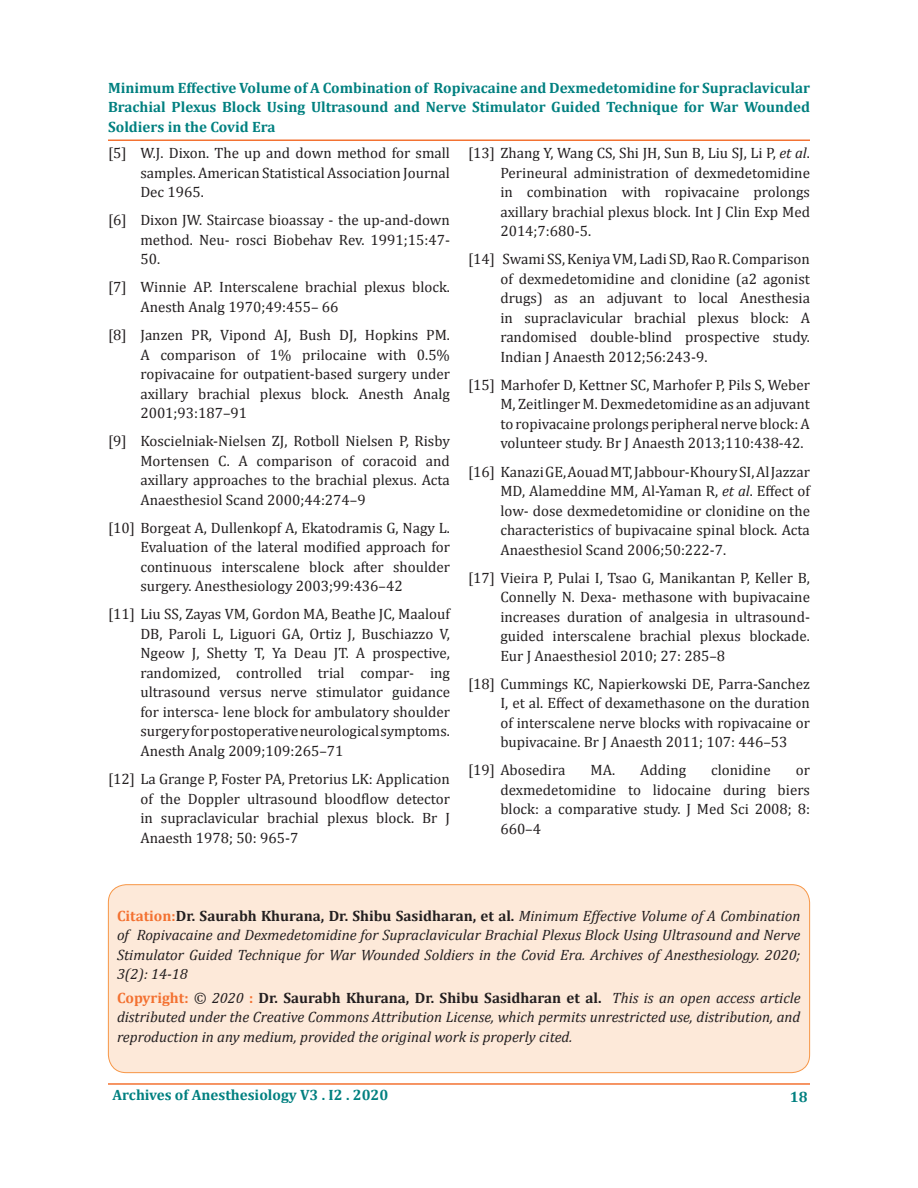
<style>
.page{position:relative;width:918px;height:1188px;background:#fff}
.page>*{position:absolute;margin:0;border:0;box-sizing:border-box;transform-origin:0 0}
.Endnote_Text{font:15px/19.5px "Cambria";color:#231f20;text-align:justify}
.t1{font:italic 15px/19.5px "Cambria";color:#231f20;text-align:justify}
.t2{font:700 15px/19.5px "Cambria";color:#008080;text-align:justify}
.s1{font-style:italic}
.s2{font-weight:700;font-style:normal;color:#f37131}
.s3{font-weight:700;font-style:normal}
</style>
<div class="page">
<hr style="left:108px;top:1083px;width:702px;height:2px;background:#f37232">
<hr style="left:108px;top:140px;width:702px;height:1px;background:#f37232">
<div style="left:108px;top:885px;width:702px;height:188px;background:#fde9d9;border-radius:18px"></div>
<div style="left:108px;top:884px;width:702px;height:189px;border:1px solid #f79646;border-radius:18px"></div>
<p class="t2" style="left:108px;top:77px;width:703px">Minimum Effective Volume of A Combination of Ropivacaine and Dexmedetomidine for Supraclavicular Brachial Plexus Block Using Ultrasound and Nerve Stimulator Guided Technique for War Wounded Soldiers in the Covid Era</p>
<p class="Endnote_Text" style="left:140px;top:143px;width:311px;text-indent:-32px">[5] W.J. Dixon. The up and down method for small samples. American Statistical Association Journal Dec 1965.</p>
<p class="Endnote_Text" style="left:140px;top:210px;width:311px;text-indent:-32px">[6] Dixon JW. Staircase bioassay - the up-and-down method. Neu- rosci Biobehav Rev. 1991;15:47- 50.</p>
<p class="Endnote_Text" style="left:140px;top:277px;width:311px;text-indent:-32px">[7] Winnie AP. Interscalene brachial plexus block.<br>Anesth Analg 1970;49:455– 66</p>
<p class="Endnote_Text" style="left:140px;top:325px;width:311px;text-indent:-32px">[8] Janzen PR, Vipond AJ, Bush DJ, Hopkins PM.<br>A comparison of 1% prilocaine with 0.5% ropivacaine for outpatient-based surgery under axillary brachial plexus block. Anesth Analg 2001;93:187–91</p>
<p class="Endnote_Text" style="left:140px;top:431px;width:311px;text-indent:-32px">[9] Koscielniak-Nielsen ZJ, Rotboll Nielsen P, Risby Mortensen C. A comparison of coracoid and axillary approaches to the brachial plexus. Acta Anaesthesiol Scand 2000;44:274–9</p>
<p class="Endnote_Text" style="left:140px;top:518px;width:311px;text-indent:-32px">[10] Borgeat A, Dullenkopf A, Ekatodramis G, Nagy L.<br>Evaluation of the lateral modified approach for continuous interscalene block after shoulder surgery. Anesthesiology 2003;99:436–42</p>
<p class="Endnote_Text" style="left:140px;top:605px;width:311px;text-indent:-32px">[11] Liu SS, Zayas VM, Gordon MA, Beathe JC, Maalouf DB, Paroli L, Liguori GA, Ortiz J, Buschiazzo V, Ngeow J, Shetty T, Ya Deau JT. A prospective, randomized, controlled trial compar- ing ultrasound versus nerve stimulator guidance for intersca- lene block for ambulatory shoulder surgery for postoperative neurological symptoms.<br>Anesth Analg 2009;109:265–71</p>
<p class="Endnote_Text" style="left:140px;top:769px;width:311px;text-indent:-32px">[12] La Grange P, Foster PA, Pretorius LK: Application of the Doppler ultrasound bloodflow detector in supraclavicular brachial plexus block. Br J Anaesth 1978; 50: 965-7</p>
<p class="Endnote_Text" style="left:500px;top:143px;width:311px;text-indent:-32px">[13] Zhang Y, Wang CS, Shi JH, Sun B, Liu SJ, Li P, <span class="s1">et al</span>.<br>Perineural administration of dexmedetomidine in combination with ropivacaine prolongs axillary brachial plexus block. Int J Clin Exp Med 2014;7:680-5.</p>
<p class="Endnote_Text" style="left:500px;top:249px;width:311px;text-indent:-32px">[14] Swami SS, Keniya VM, Ladi SD, Rao R. Comparison of dexmedetomidine and clonidine (a2 agonist drugs) as an adjuvant to local Anesthesia in supraclavicular brachial plexus block: A randomised double-blind prospective study.<br>Indian J Anaesth 2012;56:243-9.</p>
<p class="Endnote_Text" style="left:500px;top:375px;width:311px;text-indent:-32px">[15] Marhofer D, Kettner SC, Marhofer P, Pils S, Weber M, Zeitlinger M. Dexmedetomidine as an adjuvant to ropivacaine prolongs peripheral nerve block: A volunteer study. Br J Anaesth 2013;110:438-42.</p>
<p class="Endnote_Text" style="left:500px;top:462px;width:311px;text-indent:-32px">[16] Kanazi GE, Aouad MT, Jabbour-Khoury SI, Al Jazzar MD, Alameddine MM, Al-Yaman R, <span class="s1">et al</span>. Effect of low- dose dexmedetomidine or clonidine on the characteristics of bupivacaine spinal block. Acta Anaesthesiol Scand 2006;50:222-7.</p>
<p class="Endnote_Text" style="left:500px;top:568px;width:311px;text-indent:-32px">[17] Vieira P, Pulai I, Tsao G, Manikantan P, Keller B, Connelly N. Dexa- methasone with bupivacaine increases duration of analgesia in ultrasound&shy;guided interscalene brachial plexus blockade.<br>Eur J Anaesthesiol 2010; 27: 285–8</p>
<p class="Endnote_Text" style="left:500px;top:674px;width:311px;text-indent:-32px">[18] Cummings KC, Napierkowski DE, Parra-Sanchez I, et al. Effect of dexamethasone on the duration of interscalene nerve blocks with ropivacaine or bupivacaine. Br J Anaesth 2011; 107: 446–53</p>
<p class="Endnote_Text" style="left:468px;top:761px;width:99px">[19] Abosedira</p>
<p class="Endnote_Text" style="left:591px;top:761px;width:97px">MA. Adding</p>
<p class="Endnote_Text" style="left:711px;top:761px;width:61px">clonidine</p>
<p class="Endnote_Text" style="left:500px;top:761px;width:311px;text-indent:295px">or dexmedetomidine to lidocaine during biers block: a comparative study. J Med Sci 2008; 8:<br>660–4</p>
<p class="t1" style="left:117px;top:905px;width:685px"><span class="s2">Citation:</span><span class="s3">Dr. Saurabh Khurana, Dr. Shibu Sasidharan, et al.</span> Minimum Effective Volume of A Combination of Ropivacaine and Dexmedetomidine for Supraclavicular Brachial Plexus Block Using Ultrasound and Nerve Stimulator Guided Technique for War Wounded Soldiers in the Covid Era. Archives of Anesthesiology. 2020; 3(2): 14-18</p>
<p class="t1" style="left:117px;top:987px;width:685px"><span class="s2">Copyright:</span> © 2020 <span class="s2">:</span> <span class="s3">Dr. Saurabh Khurana, Dr. Shibu Sasidharan et al.</span> This is an open access article distributed under the Creative Commons Attribution License, which permits unrestricted use, distribution, and reproduction in any medium, provided the original work is properly cited.</p>
<p class="t2" style="left:112px;top:1085px;width:277px">Archives of Anesthesiology V3 . I2 . 2020</p>
<p class="t2" style="left:790px;top:1087px;width:19px">18</p>
</div>
